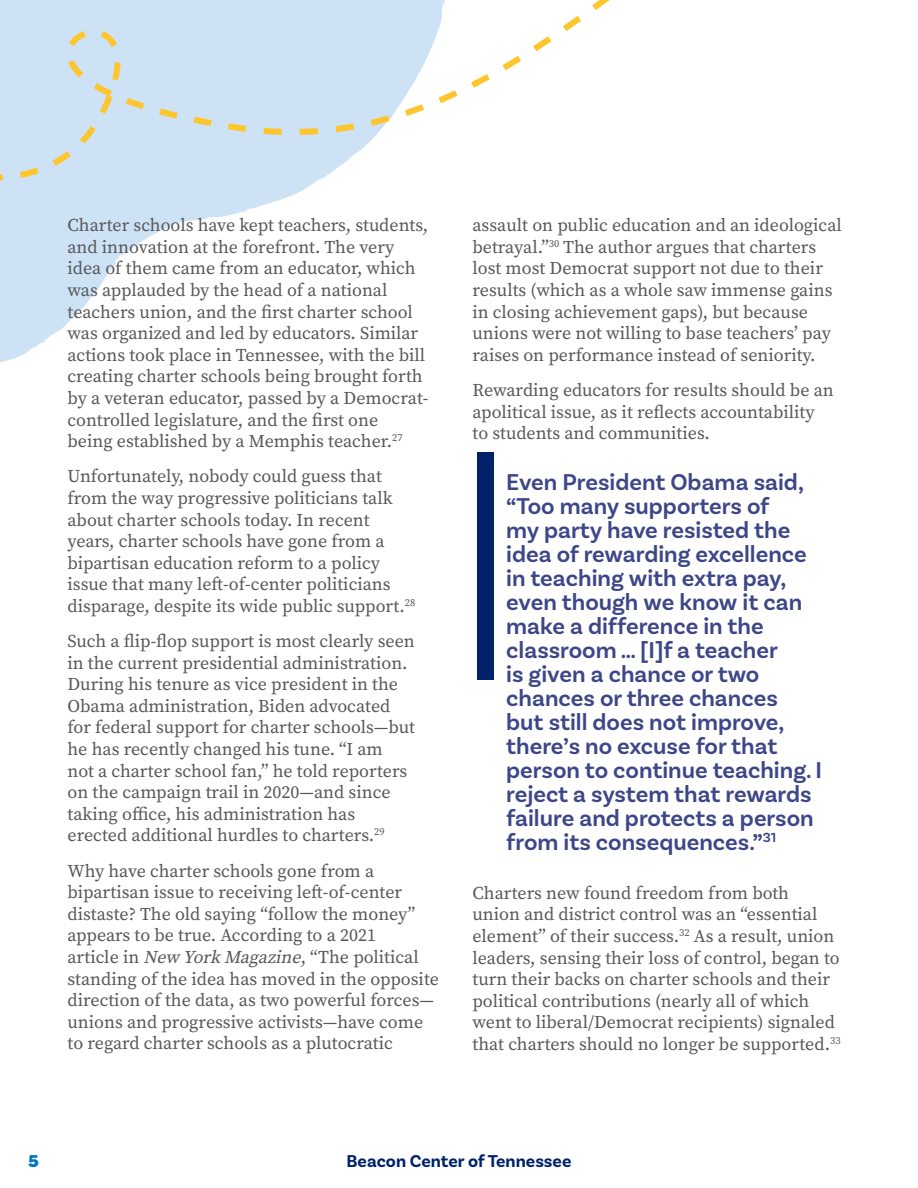
<style>
.page{position:relative;width:918px;height:1188px;background:#fff}
.page>*{position:absolute;margin:0;border:0;box-sizing:border-box;transform-origin:0 0}
.pull_quote{font:600 24px/24px "Basic Sans";color:#3d4788}
.BODY_2_col{font:18px/21.6px "Source Serif Pro";color:#57585a}
.BODY{font:700 18px "Basic Sans";color:#00226b}
.BODY-2{font:900 18px "Basic Sans";color:#0076c8}
.s1{font-style:italic}
</style>
<div class="page">
<svg style="left:0;top:166px;width:340px;height:196px"></svg>
<svg style="left:61px;top:312px;width:4px;height:4px"></svg>
<div style="left:477px;top:452px;width:17px;height:227px;background:#00226b"></div>
<div style="left:0;top:166px;width:227px;height:32px;background:#cde2f5"></div>
<svg style="left:0;top:0;width:610px;height:166px"></svg>
<p class="BODY_2_col" style="left:68px;top:214px;width:362px">Charter schools have kept teachers, students, and innovation at the forefront. The very idea of them came from an educator, which was applauded by the head of a national teachers union, and the first charter school was organized and led by educators. Similar actions took place in Tennessee, with the bill creating charter schools being brought forth by a veteran educator, passed by a Democrat&shy;controlled legislature, and the first one<br>being established by a Memphis teacher.<sup>27</sup></p>
<p class="BODY_2_col" style="left:68px;top:466px;width:349px">Unfortunately, nobody could guess that from the way progressive politicians talk about charter schools today. In recent years, charter schools have gone from a bipartisan education reform to a policy issue that many left-of-center politicians disparage, despite its wide public support.<sup>28</sup></p>
<p class="BODY_2_col" style="left:68px;top:630px;width:349px">Such a flip-flop support is most clearly seen in the current presidential administration.<br>During his tenure as vice president in the Obama administration, Biden advocated for federal support for charter schools—but he has recently changed his tune. “I am<br>not a charter school fan,” he told reporters on the campaign trail in 2020—and since taking office, his administration has erected additional hurdles to charters.<sup>29</sup></p>
<p class="BODY_2_col" style="left:68px;top:860px;width:373px">Why have charter schools gone from a bipartisan issue to receiving left-of-center distaste? The old saying “follow the money” appears to be true. According to a 2021<br>article in <span class="s1">New York Magazine</span>, “The political standing of the idea has moved in the opposite direction of the data, as two powerful forces— unions and progressive activists—have come to regard charter schools as a plutocratic</p>
<p class="BODY_2_col" style="left:472px;top:214px;width:371px">assault on public education and an ideological betrayal.”<sup>30</sup> The author argues that charters lost most Democrat support not due to their results (which as a whole saw immense gains in closing achievement gaps), but because unions were not willing to base teachers’ pay raises on performance instead of seniority.</p>
<p class="BODY_2_col" style="left:472px;top:379px;width:363px">Rewarding educators for results should be an apolitical issue, as it reflects accountability to students and communities.</p>
<p class="pull_quote" style="left:506px;top:470px;width:317px">Even President Obama said, “Too many supporters of<br>my party have resisted the idea of rewarding excellence in teaching with extra pay, even though we know it can make a difference in the classroom … [I]f a teacher<br>is given a chance or two chances or three chances<br>but still does not improve, there’s no excuse for that person to continue teaching. I reject a system that rewards failure and protects a person from its consequences.”<sup>31</sup></p>
<p class="BODY_2_col" style="left:472px;top:882px;width:370px">Charters new found freedom from both union and district control was an “essential element” of their success.<sup>32</sup> As a result, union leaders, sensing their loss of control, began to turn their backs on charter schools and their political contributions (nearly all of which went to liberal/Democrat recipients) signaled that charters should no longer be supported.<sup>33</sup></p>
<p class="BODY-2" style="left:28px;top:1150px;width:12px">5</p>
<p class="BODY" style="left:346px;top:1150px;width:227px">Beacon Center of Tennessee</p>
</div>
